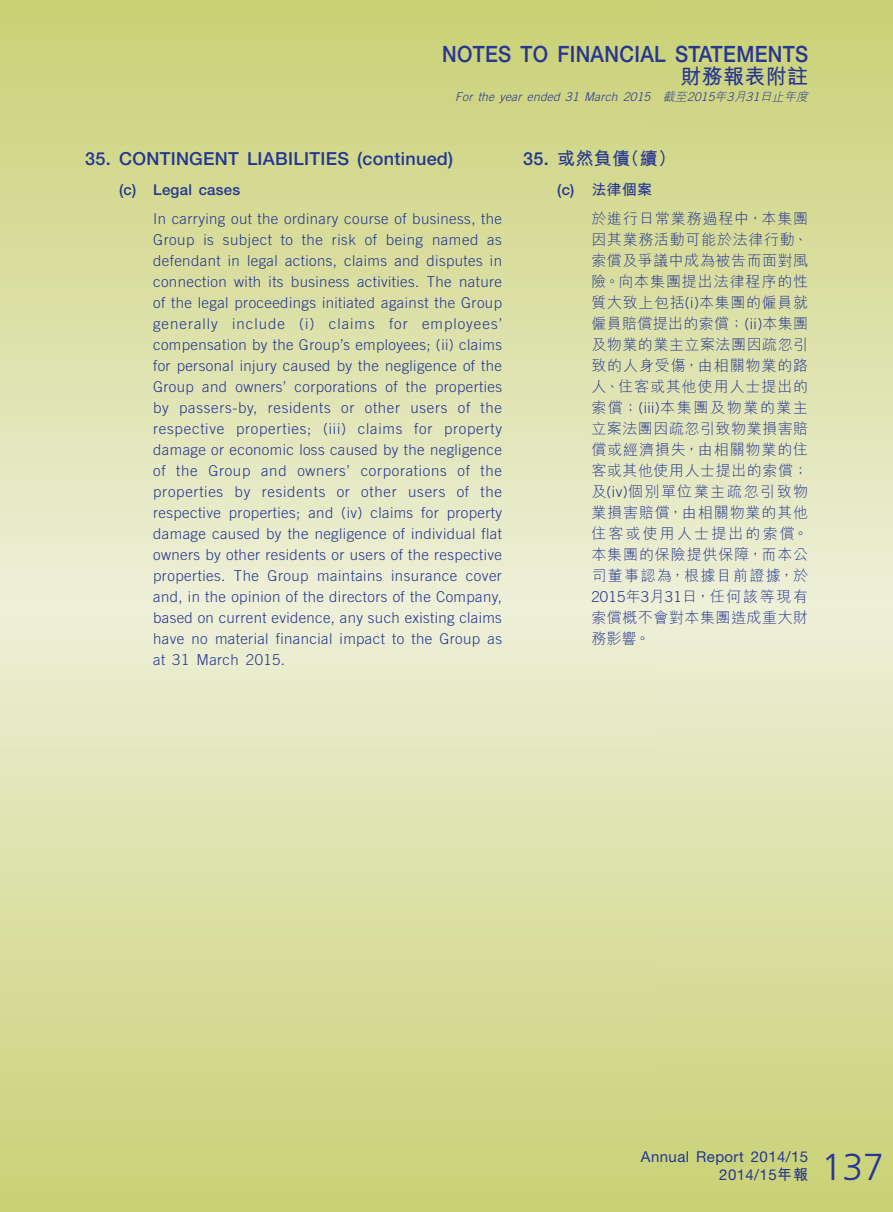
<style>
.page{position:relative;width:893px;height:1212px;background:#fff}
.page>*{position:absolute;margin:0;border:0;box-sizing:border-box;transform-origin:0 0}
.t1{font:300 37.5px "Frutiger LT Std";color:#273692}
.t2{font:500 22.5px "Helvetica Neue LT Std";letter-spacing:.015em;color:#273692;scale:.9 1}
.t3{font:21px "M Hei HK Bold E Ten B5 H";letter-spacing:.015em;color:#273692}
.t4{font:500 18px "Helvetica Neue LT Std";letter-spacing:.015em;color:#273692}
.t5{font:18px "M Hei HK Bold E Ten B5 H";color:#273692}
.t6{font:300 15px/21px "Trade Gothic LT Std";letter-spacing:.025em;color:#273692;text-align:justify}
.t7{font:15px/21px "M Hei HK Light E Ten B5 H";letter-spacing:.06em;color:#273692;text-align:justify}
.t8{font:15px/18px "Helvetica Neue LT Std";letter-spacing:.025em;color:#273692;text-align:right}
.t9{font:500 15px "Helvetica Neue LT Std";letter-spacing:.015em;color:#273692}
.t10{font:15px "M Hei HK Bold E Ten B5 H";color:#273692}
.t11{font:italic 300 12px "Trade Gothic LT Std";color:#273692}
.s1{font-family:"M Hei HK Light E Ten B5 H";font-weight:400}
.s2{font-family:"Helvetica Neue LT Std";font-weight:500}
.s3{font-family:"Trade Gothic LT Std";font-weight:300}
.s4{font-family:"M Hei HK Bold E Ten B5 H"}
</style>
<div class="page">
<h2 class="t2" style="left:442px;top:46px;width:408px">NOTES TO FINANCIAL STATEMENTS</h2>
<h3 class="t3" style="left:680px;top:68px;width:129px">財務報表附註</h3>
<p class="t11" style="left:455px;top:93px;width:357px">For the year ended 31 March 2015 <span class="s1">截至</span>2015<span class="s1">年</span>3<span class="s1">月</span>31<span class="s1">日止年度</span></p>
<p class="t4" style="left:85px;top:152px;width:370px">35. CONTINGENT LIABILITIES (continued)</p>
<p class="t9" style="left:119px;top:184px;width:123px">(c) Legal cases</p>
<p class="t6" style="left:153px;top:210px;width:350px">In carrying out the ordinary course of business, the Group is subject to the risk of being named as defendant in legal actions, claims and disputes in connection with its business activities. The nature of the legal proceedings initiated against the Group generally include (i) claims for employees’ compensation by the Group’s employees; (ii) claims for personal injury caused by the negligence of the Group and owners’ corporations of the properties by passers-by, residents or other users of the respective properties; (iii) claims for property damage or economic loss caused by the negligence of the Group and owners’ corporations of the properties by residents or other users of the respective properties; and (iv) claims for property damage caused by the negligence of individual flat owners by other residents or users of the respective properties. The Group maintains insurance cover and, in the opinion of the directors of the Company, based on current evidence, any such existing claims have no material financial impact to the Group as at 31 March 2015.</p>
<p class="t5" style="left:523px;top:152px;width:154px"><span class="s2">35.</span> 或然負債（續）</p>
<p class="t10" style="left:557px;top:183px;width:96px"><span class="s2">(c)</span> 法律個案</p>
<p class="t7" style="left:591px;top:210px;width:218px">於進行日常業務過程中，本集團因其業務活動可能於法律行動、索償及爭議中成為被告而面對風險。向本集團提出法律程序的性質大致上包括<span class="s3">(i)</span>本集團的僱員就僱員賠償提出的索償；<span class="s3">(ii)</span>本集團及物業的業主立案法團因疏忽引致的人身受傷，由相關物業的路人、住客或其他使用人士提出的索償；<span class="s3">(iii)</span>本集團及物業的業主立案法團因疏忽引致物業損害賠償或經濟損失，由相關物業的住客或其他使用人士提出的索償；及<span class="s3">(iv)</span>個別單位業主疏忽引致物業損害賠償，由相關物業的其他住客或使用人士提出的索償。本集團的保險提供保障，而本公司董事認為，根據目前證據，於<span class="s3">2015</span>年<span class="s3">3</span>月<span class="s3">31</span>日，任何該等現有索償概不會對本集團造成重大財務影響。</p>
<p class="t8" style="left:641px;top:1149px;width:169px">Annual Report 2014/15<br>2014/15<span class="s4">年報</span></p>
<h1 class="t1" style="left:821px;top:1145px;width:64px">137</h1>
</div>
